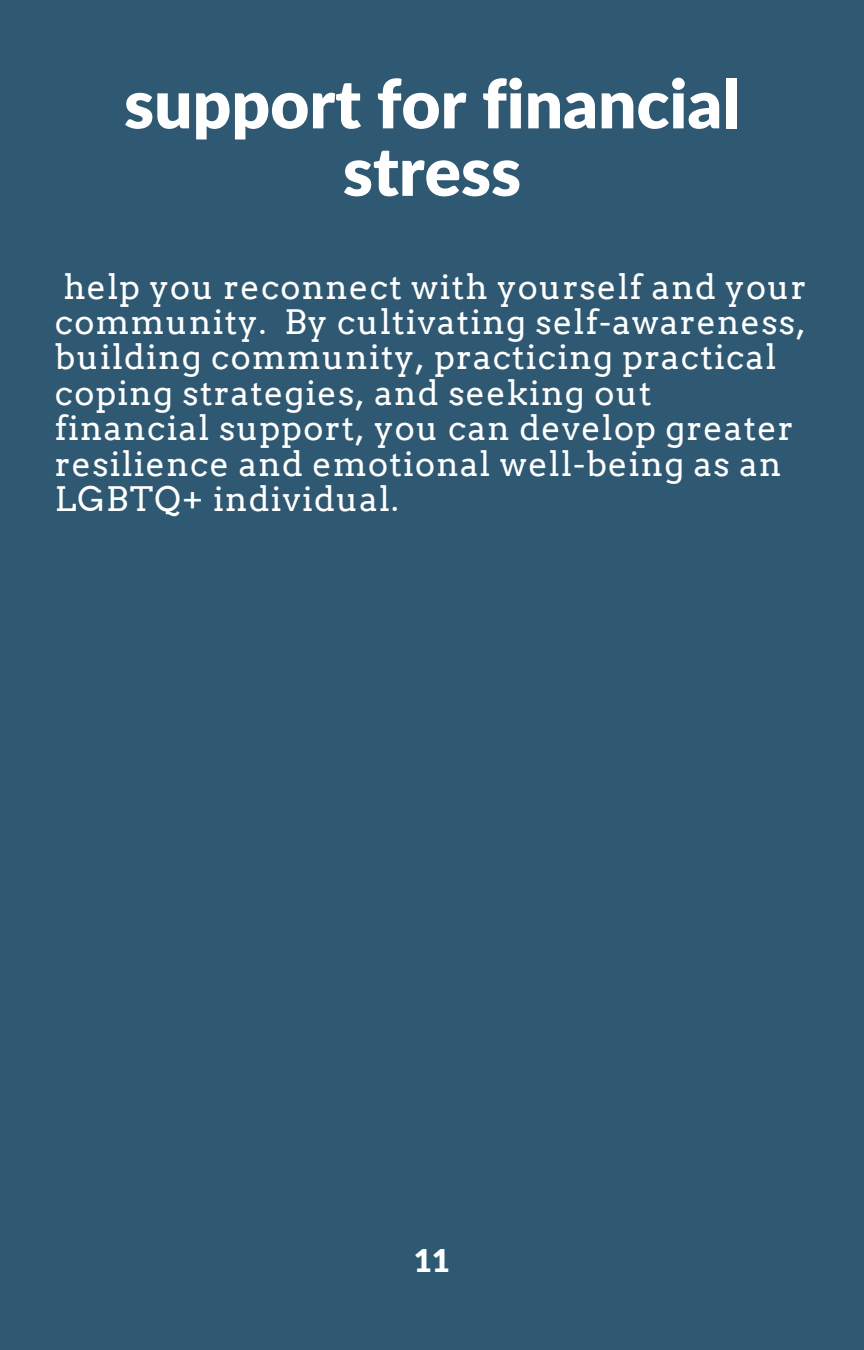
<style>
.page{position:relative;width:864px;height:1350px;background:#2f5972}
.page>*{position:absolute;margin:0;border:0;box-sizing:border-box;transform-origin:0 0}
.t1{font:900 67.5px/67.5px "Lato Latin";color:#fff;text-align:center}
.t2{font:33.75px/35.6px "Arvo";letter-spacing:.035em;color:#fff}
.t3{font:900 31.5px "Lato Latin";color:#fff}
</style>
<div class="page">
<p class="t1" style="left:124px;top:74px;width:617px">support for financial stress</p>
<p class="t2" style="left:55px;top:269px;width:753px">help you reconnect with yourself and your community. By cultivating self-awareness, building community, practicing practical coping strategies, and seeking out financial support, you can develop greater resilience and emotional well-being as an LGBTQ+ individual.</p>
<p class="t3" style="left:414px;top:1247px;width:38px">11</p>
</div>
